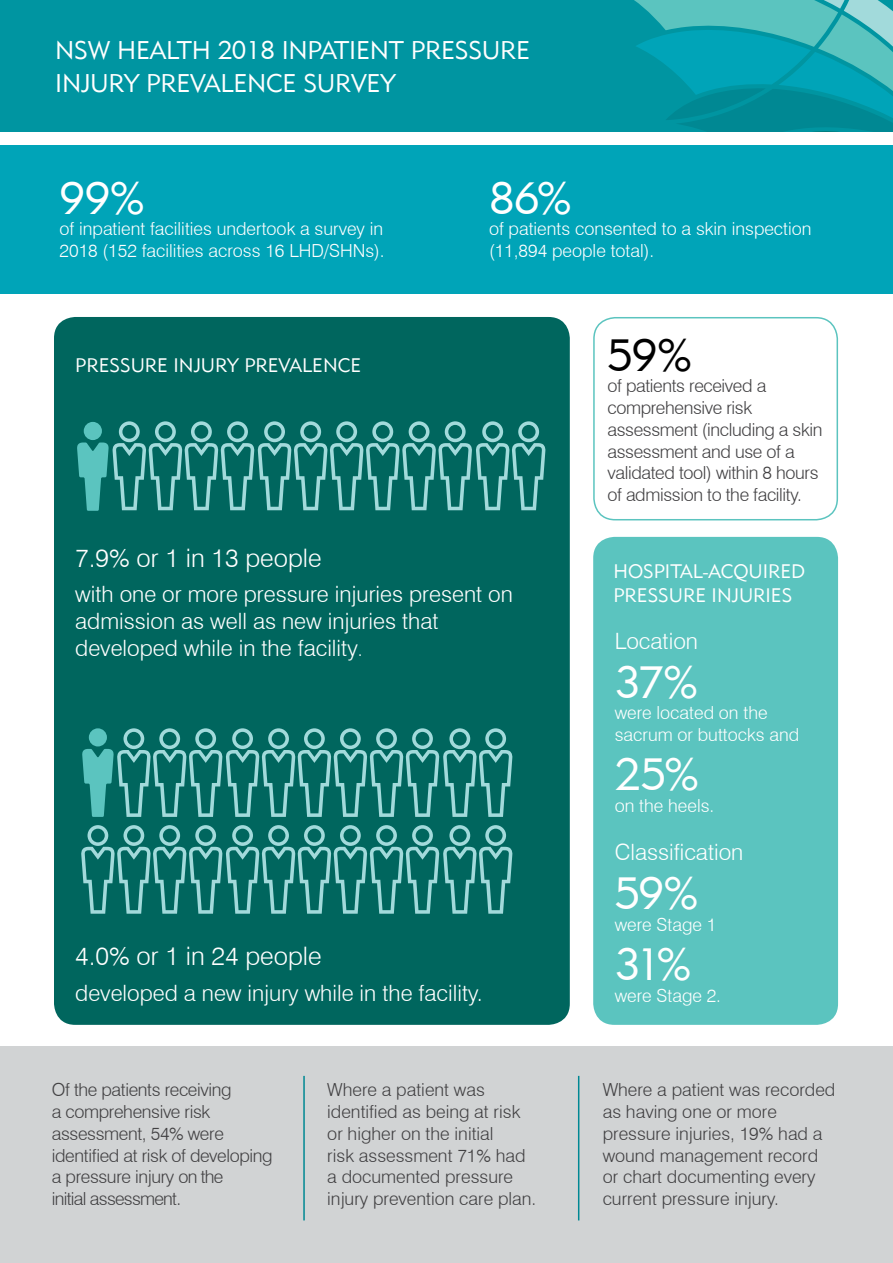
<style>
.page{position:relative;width:893px;height:1263px;background:#fff}
.page>*{position:absolute;margin:0;border:0;box-sizing:border-box;transform-origin:0 0}
.Percentage_-_large{font:45px "Geometric 415 BT Lite A";letter-spacing:-.025em;color:#fff}
.Percentage_-_large-2{font:45px "Geometric 415 BT Lite A";color:#000}
.Heading_-_caps_white{font:25.5px/33px "Geometric 415 BT Lite A";letter-spacing:-.01em;color:#fff}
.Sub_heading_Lt_15pt{font:300 25.5px "Swiss 721 BT";color:#fff}
.Sub_heading_Lt_15pt-2{font:300 22.5px/27px "Swiss 721 BT";color:#fff}
.Heading_-_caps_white-2{font:19.5px/24px "Geometric 415 BT Lite A";color:#fff}
.Body_Copy_Lt_12___14{font:300 18px/21.8px "Swiss 721 BT";letter-spacing:-.02em;color:#414042}
.Body_Copy_Lt_12___14-2{font:300 18px/21.8px "Swiss 721 BT";color:#414042}
.Body_Copy_Lt_12___14-3{font:300 18px/21.8px "Swiss 721 BT";color:#fff}
.s1{font-size:18px}
</style>
<div class="page">
<div style="left:0;top:0;width:893px;height:131px;background:#0095a1"></div>
<svg style="left:634px;top:0;width:259px;height:131px"></svg>
<div style="left:0;top:1046px;width:893px;height:217px;background:#d1d3d4"></div>
<hr style="left:578px;top:1076px;width:1px;height:144px;background:#008893">
<hr style="left:303px;top:1076px;width:2px;height:144px;background:#008893">
<div style="left:0;top:146px;width:893px;height:148px;background:#00a4b8"></div>
<div style="left:593px;top:317px;width:245px;height:203px;border:2px solid #5bc4bf;border-radius:21px"></div>
<div style="left:54px;top:317px;width:516px;height:708px;background:#00665e;border-radius:21px"></div>
<div style="left:593px;top:537px;width:245px;height:488px;background:#5bc4bf;border-radius:21px"></div>
<svg style="left:77px;top:421px;width:468px;height:90px"></svg>
<svg style="left:82px;top:728px;width:430px;height:89px"></svg>
<svg style="left:81px;top:825px;width:431px;height:89px"></svg>
<p class="Heading_-_caps_white" style="left:55px;top:33px;width:476px">NSW HEALTH 2018 INPATIENT PRESSURE<br>INJURY PREVALENCE SURVEY</p>
<p class="Percentage_-_large" style="left:60px;top:170px;width:86px">99%</p>
<p class="Body_Copy_Lt_12___14-3" style="left:60px;top:218px;width:327px">of inpatient facilities undertook a survey in<br>2018 (152 facilities across 16 LHD/SHNs).</p>
<p class="Heading_-_caps_white-2" style="left:75px;top:353px;width:287px">PRESSURE INJURY PREVALENCE</p>
<p class="Percentage_-_large" style="left:489px;top:170px;width:84px">86%</p>
<p class="Body_Copy_Lt_12___14-3" style="left:489px;top:218px;width:324px">of patients consented to a skin inspection (11,894 people total).</p>
<p class="Percentage_-_large-2" style="left:607px;top:327px;width:86px">59%</p>
<p class="Body_Copy_Lt_12___14" style="left:607px;top:375px;width:217px">of patients received a comprehensive risk assessment (including a skin assessment and use of a validated tool) within 8 hours of admission to the facility.</p>
<p class="Sub_heading_Lt_15pt" style="left:75px;top:542px;width:248px">7.9% or 1 in 13 people</p>
<p class="Sub_heading_Lt_15pt-2" style="left:75px;top:580px;width:439px">with one or more pressure injuries present on admission as well as new injuries that developed while in the facility<span class="s1">.</span></p>
<p class="Sub_heading_Lt_15pt" style="left:75px;top:940px;width:248px">4.0% or 1 in 24 people</p>
<p class="Sub_heading_Lt_15pt-2" style="left:75px;top:979px;width:409px">developed a new injury while in the facility.</p>
<p class="Heading_-_caps_white-2" style="left:613px;top:559px;width:193px">HOSPITAL-ACQUIRED<br>PRESSURE INJURIES</p>
<p class="Sub_heading_Lt_15pt-2" style="left:615px;top:627px;width:85px">Location</p>
<p class="Percentage_-_large" style="left:615px;top:654px;width:84px">37%</p>
<p class="Body_Copy_Lt_12___14-3" style="left:615px;top:702px;width:186px">were located on the sacrum or buttocks and</p>
<p class="Percentage_-_large" style="left:615px;top:747px;width:85px">25%</p>
<p class="Body_Copy_Lt_12___14-3" style="left:615px;top:794px;width:101px">on the heels.</p>
<p class="Sub_heading_Lt_15pt-2" style="left:615px;top:838px;width:130px">Classification</p>
<p class="Percentage_-_large" style="left:615px;top:866px;width:85px">59%</p>
<p class="Body_Copy_Lt_12___14-3" style="left:615px;top:913px;width:103px">were Stage 1</p>
<p class="Percentage_-_large" style="left:615px;top:936px;width:78px">31%</p>
<p class="Body_Copy_Lt_12___14-3" style="left:615px;top:984px;width:108px">were Stage 2.</p>
<p class="Body_Copy_Lt_12___14" style="left:52px;top:1079px;width:222px">Of the patients receiving<br>a comprehensive risk assessment, 54% were identified at risk of developing a pressure injury on the<br>initial assessment.</p>
<p class="Body_Copy_Lt_12___14-2" style="left:327px;top:1079px;width:211px">Where a patient was identified as being at risk or higher on the initial<br>risk assessment 71% had a documented pressure injury prevention care plan.</p>
<p class="Body_Copy_Lt_12___14-2" style="left:603px;top:1079px;width:234px">Where a patient was recorded as having one or more pressure injuries, 19% had a wound management record or chart documenting every current pressure injury.</p>
</div>
